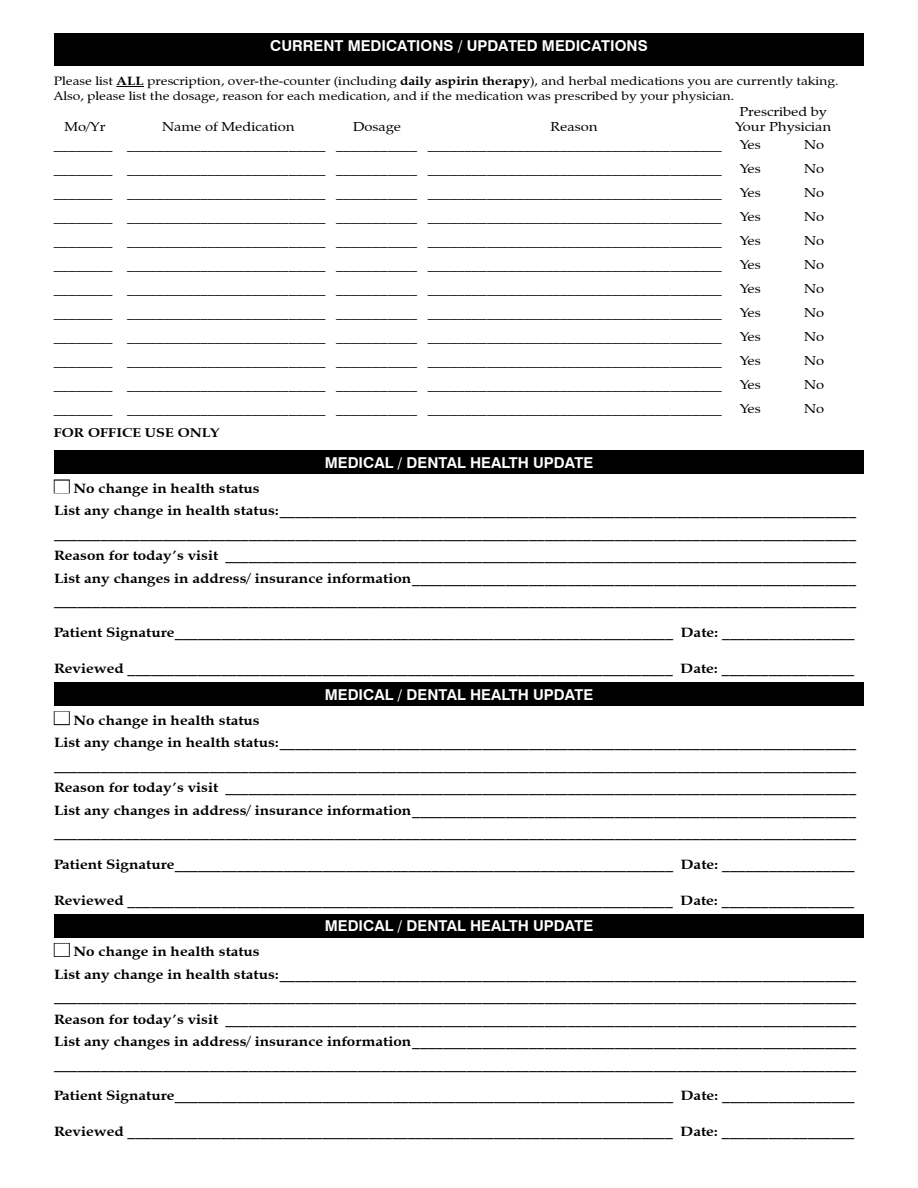
<style>
.page{position:relative;width:918px;height:1188px;background:#fff}
.page>*{position:absolute;margin:0;border:0;box-sizing:border-box;transform-origin:0 0}
.t1{font:700 15px "Swiss 721 BT";color:#fff}
.t2{font:700 13.5px/22.5px "Zapf Calligraphic 801 BT";color:#000;scale:1.15 1}
.t3{font:12.75px "Zapf Calligraphic 801 BT";color:#000;scale:1.15 1}
.t4{font:700 12.75px "Zapf Calligraphic 801 BT";color:#000;scale:1.15 1}
.t5{font:12px/15.3px "Zapf Calligraphic 801 BT";color:#000;scale:1.15 1}
.s1{font-weight:700}
</style>
<div class="page">
<svg style="left:116px;top:86px;width:28px;height:1px"></svg>
<div style="left:54px;top:33px;width:810px;height:33px;background:#000"></div>
<div style="left:54px;top:450px;width:810px;height:24px;background:#000"></div>
<div style="left:54px;top:682px;width:810px;height:24px;background:#000"></div>
<div style="left:54px;top:914px;width:810px;height:24px;background:#000"></div>
<div style="left:54px;top:479px;width:16px;height:14px;border:2px solid #000"></div>
<div style="left:54px;top:711px;width:16px;height:14px;border:2px solid #000"></div>
<div style="left:54px;top:943px;width:16px;height:14px;border:2px solid #000"></div>
<p class="t1" style="left:270px;top:36px;width:379px">CURRENT MEDICATIONS / UPDATED MEDICATIONS</p>
<p class="t5" style="left:54px;top:73px;width:684px">Please list <span class="s1">ALL</span> prescription, over-the-counter (including <span class="s1">daily aspirin therapy</span>), and herbal medications you are currently taking.<br>Also, please list the dosage, reason for each medication, and if the medication was prescribed by your physician.</p>
<p class="t3" style="left:740px;top:103px;width:77px">Prescribed by</p>
<p class="t3" style="left:64px;top:119px;width:37px">Mo/Yr</p>
<p class="t3" style="left:162px;top:119px;width:117px">Name of Medication</p>
<p class="t3" style="left:353px;top:119px;width:43px">Dosage</p>
<p class="t3" style="left:551px;top:119px;width:42px">Reason</p>
<p class="t3" style="left:735px;top:119px;width:85px">Your Physician</p>
<p class="t3" style="left:54px;top:137px;width:582px">________ ___________________________ ___________ ________________________________________</p>
<p class="t3" style="left:740px;top:137px;width:20px">Yes</p>
<p class="t3" style="left:804px;top:137px;width:19px">No</p>
<p class="t3" style="left:54px;top:161px;width:582px">________ ___________________________ ___________ ________________________________________</p>
<p class="t3" style="left:54px;top:185px;width:582px">________ ___________________________ ___________ ________________________________________</p>
<p class="t3" style="left:54px;top:209px;width:582px">________ ___________________________ ___________ ________________________________________</p>
<p class="t3" style="left:54px;top:233px;width:582px">________ ___________________________ ___________ ________________________________________</p>
<p class="t3" style="left:54px;top:257px;width:582px">________ ___________________________ ___________ ________________________________________</p>
<p class="t3" style="left:54px;top:281px;width:582px">________ ___________________________ ___________ ________________________________________</p>
<p class="t3" style="left:54px;top:305px;width:582px">________ ___________________________ ___________ ________________________________________</p>
<p class="t3" style="left:54px;top:329px;width:582px">________ ___________________________ ___________ ________________________________________</p>
<p class="t3" style="left:54px;top:353px;width:582px">________ ___________________________ ___________ ________________________________________</p>
<p class="t3" style="left:54px;top:377px;width:582px">________ ___________________________ ___________ ________________________________________</p>
<p class="t3" style="left:54px;top:401px;width:582px">________ ___________________________ ___________ ________________________________________</p>
<p class="t4" style="left:54px;top:425px;width:49px">For Office</p>
<p class="t4" style="left:145px;top:425px;width:49px">Use Only</p>
<p class="t1" style="left:325px;top:453px;width:270px">MEDICAL / DENTAL HEALTH UPDATE</p>
<p class="t3" style="left:740px;top:161px;width:20px">Yes</p>
<p class="t3" style="left:804px;top:161px;width:19px">No</p>
<p class="t3" style="left:740px;top:185px;width:20px">Yes</p>
<p class="t3" style="left:804px;top:185px;width:19px">No</p>
<p class="t3" style="left:740px;top:209px;width:20px">Yes</p>
<p class="t3" style="left:804px;top:209px;width:19px">No</p>
<p class="t3" style="left:740px;top:233px;width:20px">Yes</p>
<p class="t3" style="left:804px;top:233px;width:19px">No</p>
<p class="t3" style="left:740px;top:257px;width:20px">Yes</p>
<p class="t3" style="left:804px;top:257px;width:19px">No</p>
<p class="t3" style="left:740px;top:281px;width:20px">Yes</p>
<p class="t3" style="left:804px;top:281px;width:19px">No</p>
<p class="t3" style="left:740px;top:305px;width:20px">Yes</p>
<p class="t3" style="left:804px;top:305px;width:19px">No</p>
<p class="t3" style="left:740px;top:329px;width:20px">Yes</p>
<p class="t3" style="left:804px;top:329px;width:19px">No</p>
<p class="t3" style="left:740px;top:353px;width:20px">Yes</p>
<p class="t3" style="left:804px;top:353px;width:19px">No</p>
<p class="t3" style="left:740px;top:377px;width:20px">Yes</p>
<p class="t3" style="left:804px;top:377px;width:19px">No</p>
<p class="t3" style="left:740px;top:401px;width:20px">Yes</p>
<p class="t3" style="left:804px;top:401px;width:19px">No</p>
<p class="t2" style="left:54px;top:477px;width:699px"><sup>■</sup> No change in health status<br>List any change in health status:__________________________________________________________________________ _______________________________________________________________________________________________________ Reason for today’s visit _________________________________________________________________________________ List any changes in address/ insurance information_________________________________________________________ _______________________________________________________________________________________________________</p>
<p class="t2" style="left:54px;top:621px;width:698px">Patient Signature________________________________________________________________ Date: _________________</p>
<p class="t2" style="left:54px;top:657px;width:698px">Reviewed ______________________________________________________________________ Date: _________________</p>
<p class="t2" style="left:54px;top:709px;width:699px"><sup>■</sup> No change in health status<br>List any change in health status:__________________________________________________________________________ _______________________________________________________________________________________________________ Reason for today’s visit _________________________________________________________________________________ List any changes in address/ insurance information_________________________________________________________ _______________________________________________________________________________________________________</p>
<p class="t2" style="left:54px;top:853px;width:698px">Patient Signature________________________________________________________________ Date: _________________</p>
<p class="t2" style="left:54px;top:889px;width:698px">Reviewed ______________________________________________________________________ Date: _________________</p>
<p class="t2" style="left:54px;top:940px;width:699px"><sup>■</sup> No change in health status<br>List any change in health status:__________________________________________________________________________ _______________________________________________________________________________________________________ Reason for today’s visit _________________________________________________________________________________ List any changes in address/ insurance information_________________________________________________________ _______________________________________________________________________________________________________</p>
<p class="t2" style="left:54px;top:1084px;width:698px">Patient Signature________________________________________________________________ Date: _________________</p>
<p class="t2" style="left:54px;top:1120px;width:698px">Reviewed ______________________________________________________________________ Date: _________________</p>
<p class="t1" style="left:325px;top:685px;width:270px">MEDICAL / DENTAL HEALTH UPDATE</p>
<p class="t1" style="left:325px;top:917px;width:270px">MEDICAL / DENTAL HEALTH UPDATE</p>
</div>
